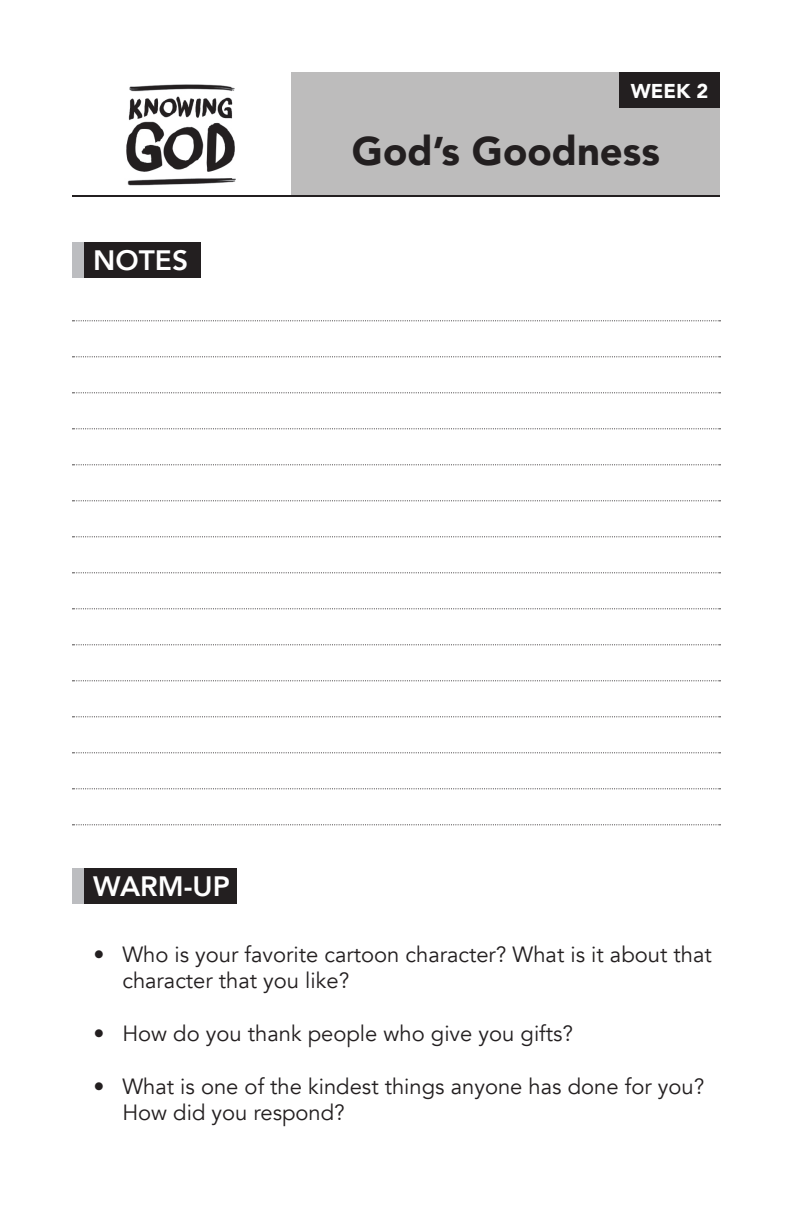
<style>
.page{position:relative;width:792px;height:1224px;background:#fff}
.page>*{position:absolute;margin:0;border:0;box-sizing:border-box;transform-origin:0 0}
.t1{font:900 40px "Avenir";color:#231f20}
.header_text{font:800 28px "Avenir";color:#fff}
.t2{font:22px/26px "Avenir";color:#231f20}
.t3{font:900 20px "Avenir";color:#fff}
</style>
<div class="page">
<svg style="left:72px;top:320px;width:649px;height:1px"></svg>
<svg style="left:72px;top:356px;width:649px;height:1px"></svg>
<svg style="left:72px;top:392px;width:649px;height:1px"></svg>
<svg style="left:72px;top:428px;width:649px;height:1px"></svg>
<svg style="left:72px;top:464px;width:649px;height:1px"></svg>
<svg style="left:72px;top:500px;width:649px;height:1px"></svg>
<svg style="left:72px;top:536px;width:649px;height:1px"></svg>
<svg style="left:72px;top:572px;width:649px;height:1px"></svg>
<svg style="left:72px;top:608px;width:649px;height:1px"></svg>
<svg style="left:72px;top:644px;width:649px;height:1px"></svg>
<svg style="left:72px;top:680px;width:649px;height:1px"></svg>
<svg style="left:72px;top:716px;width:649px;height:1px"></svg>
<svg style="left:72px;top:752px;width:649px;height:1px"></svg>
<svg style="left:72px;top:788px;width:649px;height:1px"></svg>
<svg style="left:72px;top:824px;width:649px;height:1px"></svg>
<img style="left:126px;top:72px;width:166px;height:123px">
<div style="left:292px;top:72px;width:428px;height:124px;background:#bdbcbc"></div>
<hr style="left:72px;top:195px;width:648px;height:2px;background:#231f20">
<div style="left:619px;top:72px;width:101px;height:36px;background:#231f20"></div>
<div style="left:72px;top:242px;width:12px;height:36px;background:#bcbdc0"></div>
<div style="left:84px;top:242px;width:117px;height:36px;background:#231f20"></div>
<div style="left:72px;top:868px;width:12px;height:36px;background:#bcbdc0"></div>
<div style="left:84px;top:868px;width:153px;height:36px;background:#231f20"></div>
<p class="t3" style="left:631px;top:73px;width:79px">WEEK 2</p>
<p class="header_text" style="left:93px;top:235px;width:96px">NOTES</p>
<p class="t1" style="left:352px;top:117px;width:310px">God’s Goodness</p>
<p class="header_text" style="left:93px;top:861px;width:138px">WARM-UP</p>
<p class="t2" style="left:122px;top:942px;width:591px;text-indent:-29px">• Who is your favorite cartoon character? What is it about that character that you like?</p>
<p class="t2" style="left:94px;top:1021px;width:481px">• How do you thank people who give you gifts?</p>
<p class="t2" style="left:122px;top:1074px;width:583px;text-indent:-29px">• What is one of the kindest things anyone has done for you?<br>How did you respond?</p>
</div>
